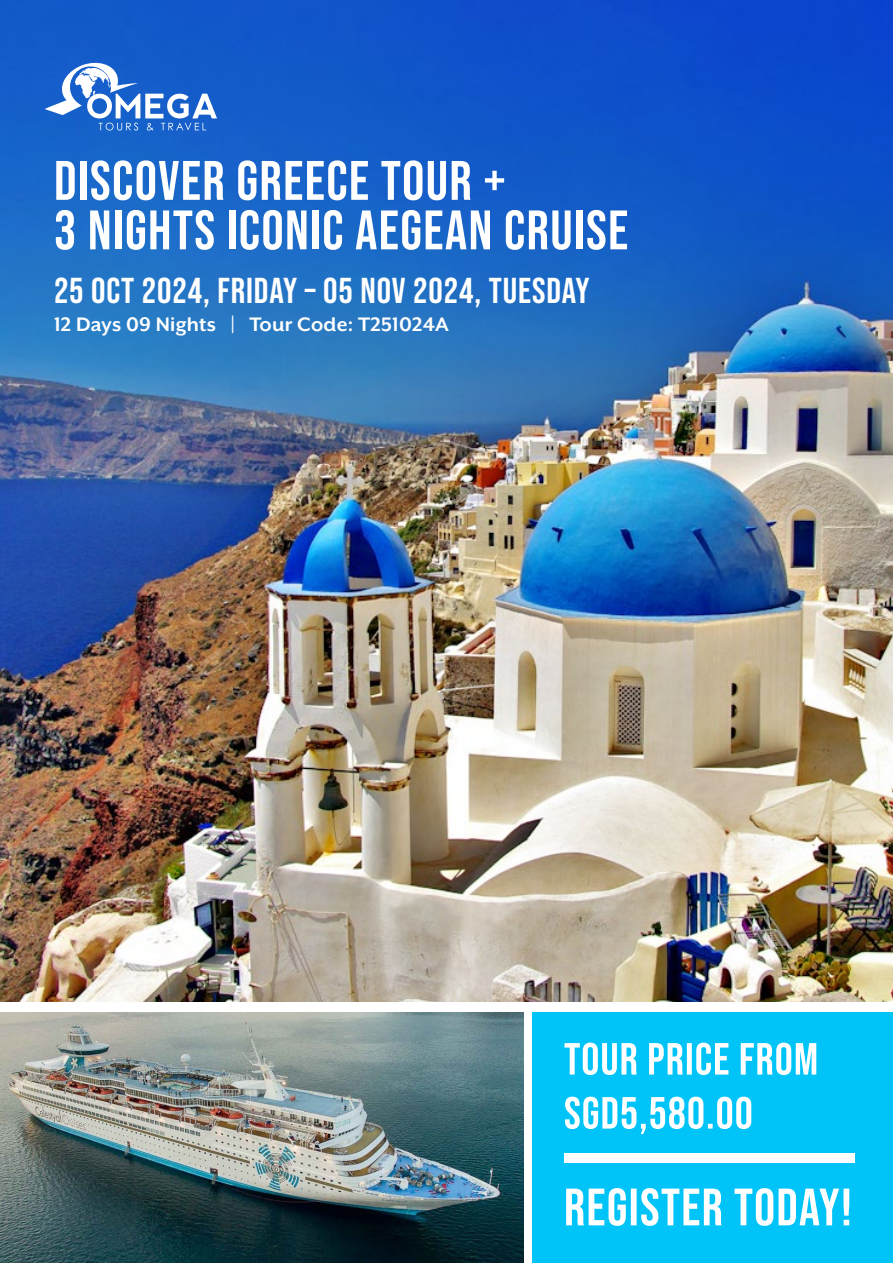
<style>
.page{position:relative;width:893px;height:1263px;background:#fff}
.page>*{position:absolute;margin:0;border:0;box-sizing:border-box;transform-origin:0 0}
.t1{font:55.5px/49.5px "Bebas Neue";letter-spacing:.025em;color:#fff}
.t2{font:36px "Bebas Neue";letter-spacing:.025em;color:#fff}
.t3{font:700 22.5px "Mr Eaves XL San OT";letter-spacing:.01em;color:#fff}
</style>
<div class="page">
<img style="left:0;top:0;width:893px;height:1001px">
<svg style="left:45px;top:63px;width:172px;height:68px"></svg>
<div style="left:533px;top:1012px;width:360px;height:251px;background:#00c4f8"></div>
<svg style="left:566px;top:1188px;width:283px;height:38px"></svg>
<div style="left:564px;top:1153px;width:290px;height:9px;background:#fff"></div>
<img style="left:0;top:1012px;width:523px;height:251px">
<svg style="left:565px;top:1097px;width:186px;height:37px"></svg>
<svg style="left:564px;top:1043px;width:252px;height:32px"></svg>
<p class="t1" style="left:54px;top:155px;width:576px">DISCOVER GREECE TOUR +<br>3 NIGHTS ICONIC AEGEAN CRUISE</p>
<p class="t2" style="left:54px;top:270px;width:537px">25 OCT 2024, FRIDAY – 05 NOV 2024, TUESDAY</p>
<p class="t3" style="left:54px;top:312px;width:397px">12 Days 09 Nights | Tour Code: T251024A</p>
</div>
